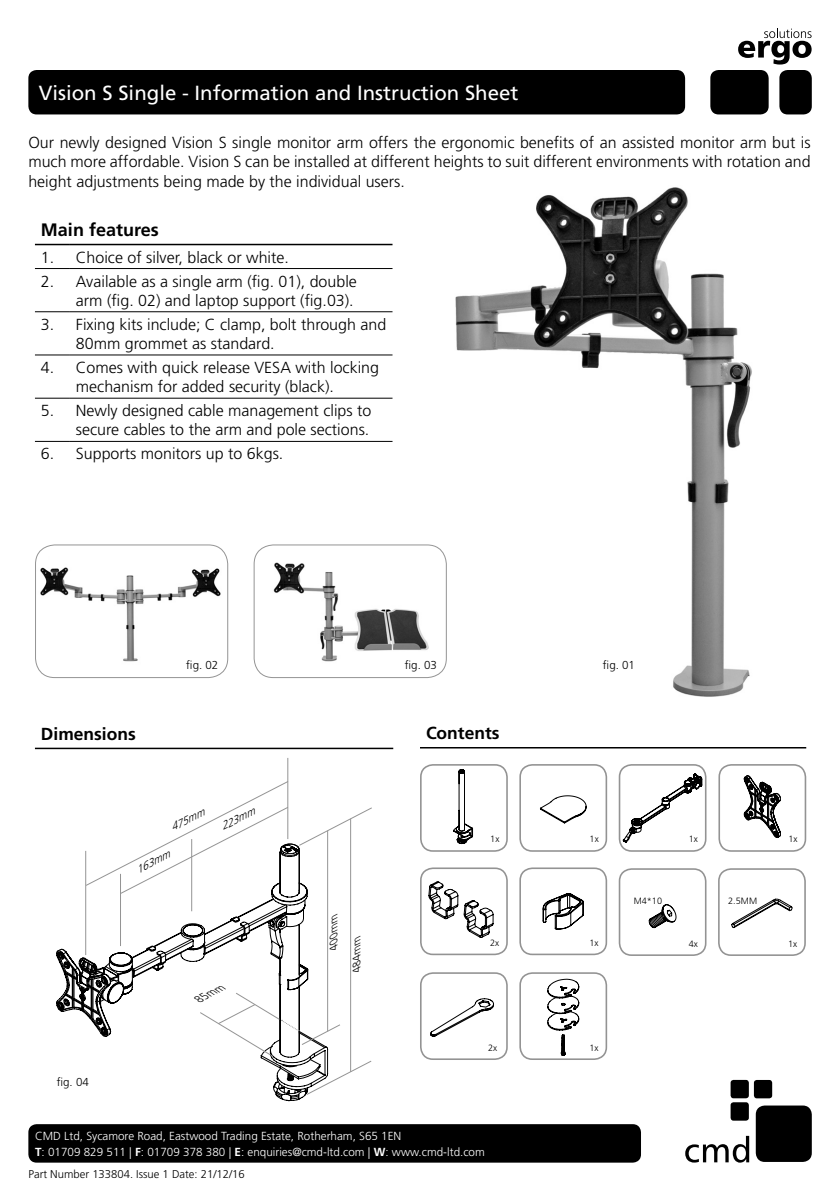
<style>
.page{position:relative;width:840px;height:1191px;background:#fff}
.page>*{position:absolute;margin:0;border:0;box-sizing:border-box;transform-origin:0 0}
.t1{font:20.4px "Frutiger LT Std";color:#fff}
.t2{font:700 18px "Frutiger LT Std";color:#000}
.t3{font:700 17.4px "Frutiger LT Std";color:#000}
.t4{font:300 16px/19.2px "Frutiger LT Std";color:#000}
.t5{font:300 11.6px "Frutiger LT Std";color:#fff}
.t6{font:300 11.6px "Frutiger LT Std";color:#000}
.t7{font:300 11.2px "Frutiger LT Std";color:#000}
.t8{font:italic 300 11px "Frutiger LT Std";color:#000}
.t9{font:300 9.2px "Frutiger LT Std";color:#000}
.s1{font-weight:700}
</style>
<div class="page">
<img style="left:441px;top:187px;width:311px;height:510px">
<div style="left:28px;top:70px;width:656px;height:44px;background:#000;border-radius:8px"></div>
<div style="left:710px;top:70px;width:58px;height:44px;background:#000;border-radius:8px"></div>
<div style="left:779px;top:70px;width:32px;height:44px;background:#000;border-radius:8px"></div>
<div style="left:28px;top:1124px;width:612px;height:38px;background:#000;border-radius:8px"></div>
<div style="left:755px;top:1105px;width:56px;height:57px;background:#000;border-radius:9px"></div>
<svg style="left:685px;top:1135px;width:63px;height:27px"></svg>
<div style="left:730px;top:1102px;width:18px;height:18px;background:#000;border-radius:3px"></div>
<div style="left:730px;top:1080px;width:18px;height:18px;background:#000;border-radius:3px"></div>
<div style="left:753px;top:1080px;width:18px;height:18px;background:#000;border-radius:3px"></div>
<hr style="left:35px;top:398px;width:35px;height:1px;background:#000">
<hr style="left:70px;top:398px;width:322px;height:1px;background:#000">
<hr style="left:35px;top:441px;width:35px;height:1px;background:#000">
<hr style="left:70px;top:441px;width:322px;height:1px;background:#000">
<hr style="left:35px;top:244px;width:35px;height:1px;background:#000">
<hr style="left:70px;top:244px;width:322px;height:1px;background:#000">
<hr style="left:35px;top:268px;width:35px;height:1px;background:#000">
<hr style="left:70px;top:268px;width:322px;height:1px;background:#000">
<hr style="left:35px;top:311px;width:35px;height:1px;background:#000">
<hr style="left:70px;top:311px;width:322px;height:1px;background:#000">
<hr style="left:70px;top:355px;width:322px;height:1px;background:#000">
<hr style="left:35px;top:355px;width:35px;height:1px;background:#000">
<svg style="left:738px;top:28px;width:73px;height:37px"></svg>
<hr style="left:35px;top:747px;width:358px;height:2px;background:#000">
<hr style="left:287px;top:758px;width:1px;height:81px;background:#949494">
<svg style="left:56px;top:781px;width:316px;height:320px"></svg>
<img style="left:35px;top:556px;width:192px;height:113px">
<div style="left:35px;top:544px;width:193px;height:134px;border:1px solid #949494;border-radius:19px"></div>
<img style="left:273px;top:562px;width:156px;height:100px">
<div style="left:253px;top:544px;width:193px;height:134px;border:1px solid #949494;border-radius:19px"></div>
<div style="left:420px;top:764px;width:87px;height:87px;border:2px solid #939393;border-radius:12px"></div>
<svg style="left:453px;top:769px;width:20px;height:75px"></svg>
<hr style="left:420px;top:747px;width:385px;height:1px;background:#000">
<div style="left:618px;top:764px;width:88px;height:87px;border:2px solid #939393;border-radius:12px"></div>
<div style="left:420px;top:867px;width:87px;height:88px;border:2px solid #939393;border-radius:12px"></div>
<svg style="left:428px;top:881px;width:65px;height:57px"></svg>
<div style="left:519px;top:867px;width:87px;height:88px;border:2px solid #939393;border-radius:12px"></div>
<svg style="left:542px;top:893px;width:41px;height:36px"></svg>
<div style="left:718px;top:764px;width:87px;height:87px;border:2px solid #939393;border-radius:12px"></div>
<div style="left:519px;top:764px;width:87px;height:87px;border:2px solid #939393;border-radius:12px"></div>
<svg style="left:540px;top:795px;width:46px;height:29px"></svg>
<svg style="left:618px;top:773px;width:89px;height:69px"></svg>
<div style="left:618px;top:868px;width:88px;height:88px;border:2px solid #939393;border-radius:12px"></div>
<div style="left:717px;top:868px;width:88px;height:88px;border:2px solid #939393;border-radius:12px"></div>
<svg style="left:729px;top:764px;width:72px;height:164px"></svg>
<svg style="left:648px;top:904px;width:29px;height:24px"></svg>
<div style="left:420px;top:972px;width:87px;height:88px;border:2px solid #939393;border-radius:12px"></div>
<div style="left:519px;top:972px;width:87px;height:88px;border:2px solid #939393;border-radius:12px"></div>
<svg style="left:547px;top:978px;width:32px;height:78px"></svg>
<svg style="left:430px;top:998px;width:64px;height:38px"></svg>
<p class="t1" style="left:39px;top:81px;width:481px">Vision S Single - Information and Instruction Sheet</p>
<p class="t4" style="left:28px;top:133px;width:783px;text-align:justify">Our newly designed Vision S single monitor arm offers the ergonomic benefits of an assisted monitor arm but is much more affordable. Vision S can be installed at different heights to suit different environments with rotation and height adjustments being made by the individual users.</p>
<p class="t2" style="left:41px;top:219px;width:119px">Main features</p>
<p class="t4" style="left:41px;top:248px;width:15px">1.</p>
<p class="t4" style="left:76px;top:248px;width:214px">Choice of silver, black or white.</p>
<p class="t4" style="left:41px;top:272px;width:15px">2.</p>
<p class="t4" style="left:76px;top:272px;width:282px">Available as a single arm (fig. 01), double arm (fig. 02) and laptop support (fig.03).</p>
<p class="t4" style="left:41px;top:315px;width:15px">3.</p>
<p class="t4" style="left:76px;top:315px;width:311px">Fixing kits include; C clamp, bolt through and<br>80mm grommet as standard.</p>
<p class="t4" style="left:41px;top:358px;width:15px">4.</p>
<p class="t4" style="left:76px;top:358px;width:304px">Comes with quick release VESA with locking mechanism for added security (black).</p>
<p class="t4" style="left:41px;top:401px;width:15px">5.</p>
<p class="t4" style="left:76px;top:401px;width:297px">Newly designed cable management clips to secure cables to the arm and pole sections.</p>
<p class="t4" style="left:41px;top:444px;width:15px">6.</p>
<p class="t4" style="left:76px;top:444px;width:209px">Supports monitors up to 6kgs.</p>
<p class="t3" style="left:41px;top:723px;width:96px">Dimensions</p>
<p class="t6" style="left:186px;top:658px;width:34px">fig. 02</p>
<p class="t6" style="left:404px;top:658px;width:34px">fig. 03</p>
<p class="t8" style="left:168px;top:822px;width:38px;rotate:-27deg">475mm</p>
<p class="t8" style="left:218px;top:821px;width:38px;rotate:-27deg">223mm</p>
<p class="t3" style="left:426px;top:723px;width:75px">Contents</p>
<p class="t6" style="left:602px;top:658px;width:34px">fig. 01</p>
<p class="t6" style="left:57px;top:1075px;width:34px">fig. 04</p>
<p class="t8" style="left:133px;top:864px;width:38px;rotate:-27deg">163mm</p>
<p class="t8" style="left:195px;top:994px;width:32px;rotate:-28deg">85mm</p>
<p class="t8" style="left:327px;top:949px;width:44px;rotate:-90deg">400mm</p>
<p class="t8" style="left:350px;top:971px;width:44px;rotate:-90deg">484mm</p>
<p class="t9" style="left:490px;top:834px;width:11px">1x</p>
<p class="t9" style="left:688px;top:834px;width:11px">1x</p>
<p class="t9" style="left:589px;top:834px;width:11px">1x</p>
<p class="t9" style="left:788px;top:834px;width:11px">1x</p>
<p class="t9" style="left:490px;top:937px;width:11px">2x</p>
<p class="t9" style="left:589px;top:937px;width:11px">1x</p>
<p class="t9" style="left:633px;top:896px;width:30px">M4*10</p>
<p class="t9" style="left:727px;top:896px;width:30px">2.5MM</p>
<p class="t9" style="left:688px;top:938px;width:11px">4x</p>
<p class="t9" style="left:787px;top:938px;width:11px">1x</p>
<p class="t9" style="left:488px;top:1042px;width:11px">2x</p>
<p class="t9" style="left:589px;top:1042px;width:11px">1x</p>
<p class="t5" style="left:35px;top:1129px;width:367px">CMD Ltd, Sycamore Road, Eastwood Trading Estate, Rotherham, S65 1EN</p>
<p class="t5" style="left:35px;top:1145px;width:451px"><span class="s1">T</span>: 01709 829 511 | <span class="s1">F</span>: 01709 378 380 | <span class="s1">E</span>: enquiries@cmd-ltd.com | <span class="s1">W</span>: www.cmd-ltd.com</p>
<p class="t7" style="left:28px;top:1167px;width:218px">Part Number 133804. Issue 1 Date: 21/12/16</p>
</div>
